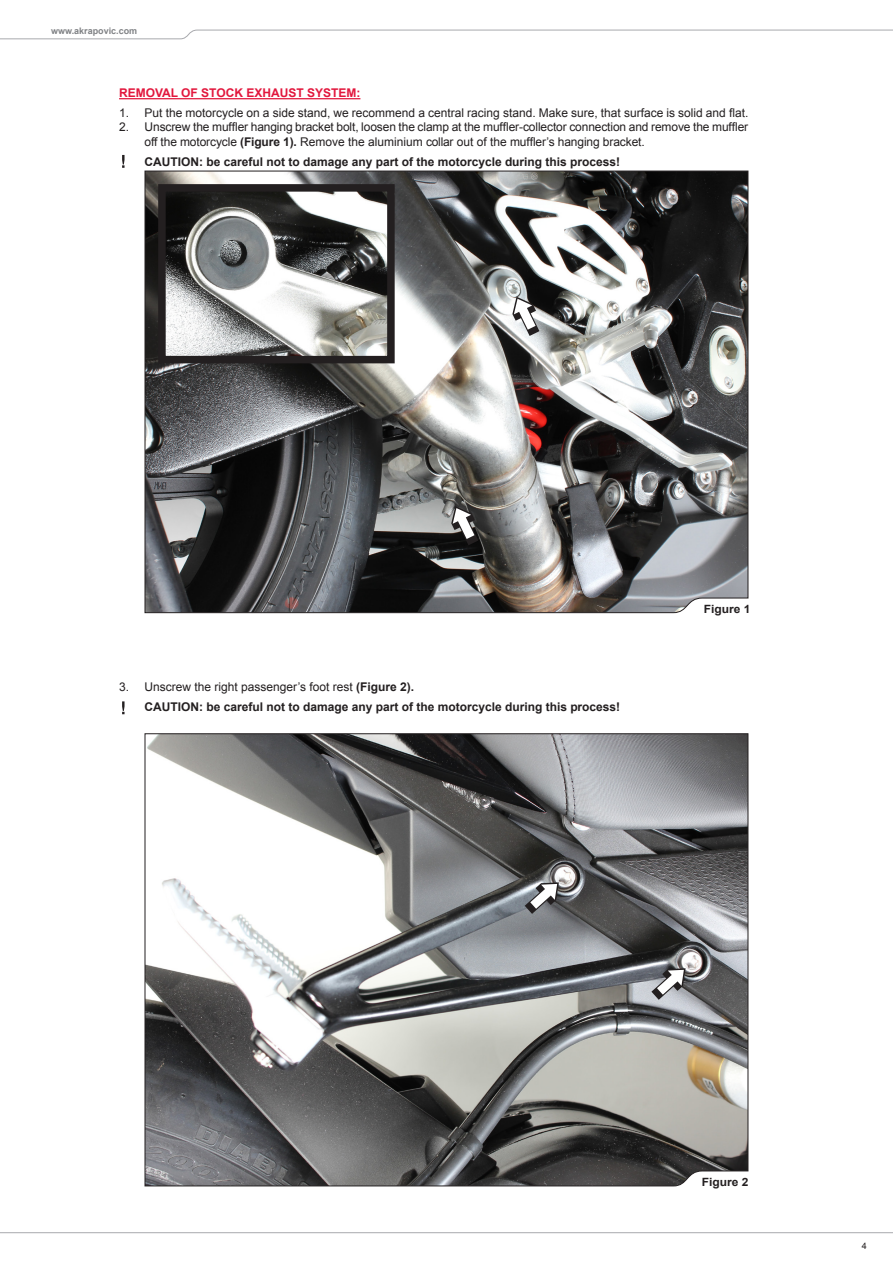
<style>
.page{position:relative;width:893px;height:1263px;background:#fff}
.page>*{position:absolute;margin:0;border:0;box-sizing:border-box;transform-origin:0 0}
.body_txt_bold{font:12px/14.4px "Arial";color:#231f20}
.body_txt_bold-2{font:700 12px "Arial";color:#231f20}
.t1{font:700 12px "Arial";color:#e2173d}
.body_txt_bold-3{font:700 11.4px "Arial";color:#231f20;scale:1.05 1}
.t2{font:700 9px "Arial";color:#808285}
.t3{font:9px "Arial";color:#231f20}
.s1{font-weight:700}
</style>
<div class="page">
<svg style="left:0;top:29px;width:893px;height:10px"></svg>
<svg style="left:0;top:1232px;width:893px;height:2px;background:#d3d3d5"></svg>
<svg style="left:144px;top:170px;width:605px;height:443px;background:#6f6f6f"></svg>
<svg style="left:144px;top:733px;width:605px;height:454px"></svg>
<img style="left:167px;top:193px;width:219px;height:161px">
<div style="left:158px;top:184px;width:237px;height:179px;border:8px solid #231f20"></div>
<svg style="left:512px;top:297px;width:27px;height:39px"></svg>
<svg style="left:451px;top:506px;width:27px;height:39px"></svg>
<svg style="left:525px;top:882px;width:34px;height:32px"></svg>
<svg style="left:651px;top:968px;width:35px;height:32px"></svg>
<hr style="left:119px;top:98px;width:241px;height:1px;background:#e2173d">
<svg style="left:122px;top:155px;width:3px;height:13px"></svg>
<svg style="left:122px;top:701px;width:3px;height:13px"></svg>
<p class="t2" style="left:51px;top:25px;width:88px">www.akrapovic.com</p>
<p class="t1" style="left:119px;top:85px;width:243px">REMOVAL OF STOCK EXHAUST SYSTEM:</p>
<p class="body_txt_bold" style="left:119px;top:105px;width:12px">1.</p>
<p class="body_txt_bold" style="left:119px;top:120px;width:12px">2.</p>
<p class="body_txt_bold" style="left:145px;top:105px;width:605px">Put the motorcycle on a side stand, we recommend a central racing stand. Make sure, that surface is solid and flat.</p>
<p class="body_txt_bold" style="left:145px;top:120px;width:605px">Unscrew the muffler hanging bracket bolt, loosen the clamp at the muffler-collector connection and remove the muffler off the motorcycle <span class="s1">(Figure 1).</span> Remove the aluminium collar out of the muffler’s hanging bracket.</p>
<p class="body_txt_bold-2" style="left:145px;top:153px;width:477px">CAUTION: be careful not to damage any part of the motorcycle during this process!</p>
<p class="body_txt_bold" style="left:119px;top:679px;width:12px">3.</p>
<p class="body_txt_bold" style="left:145px;top:679px;width:271px">Unscrew the right passenger’s foot rest <span class="s1">(Figure 2).</span></p>
<p class="body_txt_bold-2" style="left:145px;top:699px;width:477px">CAUTION: be careful not to damage any part of the motorcycle during this process!</p>
<p class="body_txt_bold-3" style="left:704px;top:601px;width:46px">Figure 1</p>
<p class="body_txt_bold-3" style="left:702px;top:1175px;width:46px">Figure 2</p>
<p class="t3" style="left:862px;top:1240px;width:7px">4</p>
</div>
